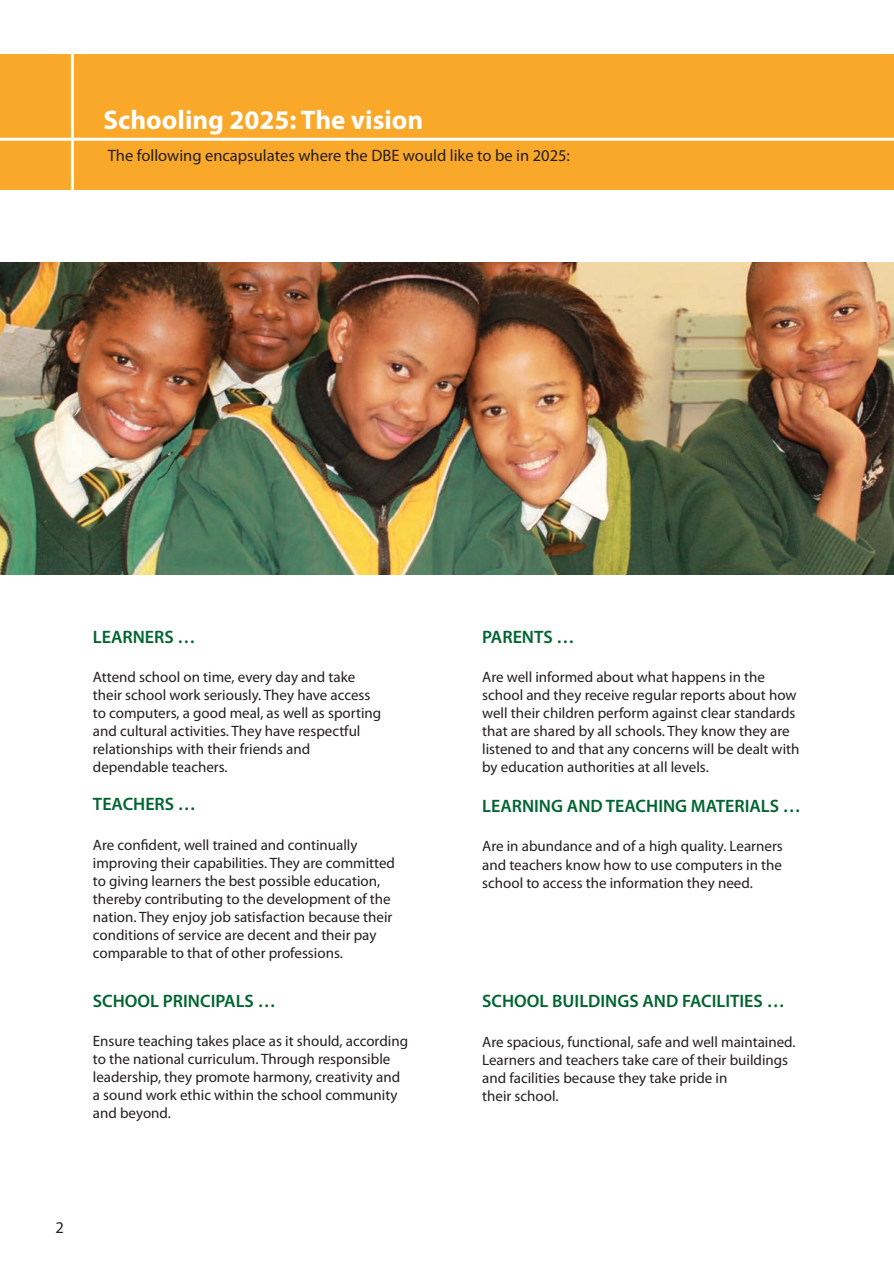
<style>
.page{position:relative;width:894px;height:1265px;background:#fff}
.page>*{position:absolute;margin:0;border:0;box-sizing:border-box;transform-origin:0 0}
.t1{font:700 27px "Myriad Pro";color:#fff}
.t2{font:600 18px "Myriad Pro";color:#006431}
.t3{font:16.5px "Myriad Pro";color:#231f20}
.t4{font:15px/18px "Myriad Pro";color:#231f20}
</style>
<div class="page">
<div style="left:0;top:54px;width:893px;height:135px;background:#faa82a"></div>
<hr style="left:0;top:138px;width:893px;height:3px;background:#fff">
<hr style="left:71px;top:30px;width:3px;height:178px;background:#fff">
<img style="left:0;top:262px;width:893px;height:312px">
<h1 class="t1" style="left:103px;top:102px;width:321px">Schooling 2025: The vision</h1>
<p class="t3" style="left:108px;top:145px;width:463px">The following encapsulates where the DBE would like to be in 2025:</p>
<p class="t2" style="left:93px;top:625px;width:104px">LEARNERS …</p>
<p class="t4" style="left:93px;top:667px;width:290px">Attend school on time, every day and take their school work seriously. They have access to computers, a good meal, as well as sporting and cultural activities. They have respectful relationships with their friends and dependable teachers.</p>
<p class="t2" style="left:93px;top:792px;width:105px">TEACHERS …</p>
<p class="t4" style="left:93px;top:835px;width:304px">Are confident, well trained and continually improving their capabilities. They are committed to giving learners the best possible education, thereby contributing to the development of the nation. They enjoy job satisfaction because their conditions of service are decent and their pay comparable to that of other professions.</p>
<p class="t2" style="left:93px;top:988px;width:184px">SCHOOL PRINCIPALS …</p>
<p class="t4" style="left:93px;top:1031px;width:316px">Ensure teaching takes place as it should, according to the national curriculum. Through responsible leadership, they promote harmony, creativity and a sound work ethic within the school community and beyond.</p>
<p class="t3" style="left:55px;top:1217px;width:10px">2</p>
<p class="t2" style="left:482px;top:625px;width:94px">PARENTS …</p>
<p class="t4" style="left:482px;top:667px;width:319px">Are well informed about what happens in the school and they receive regular reports about how well their children perform against clear standards that are shared by all schools. They know they are listened to and that any concerns will be dealt with by education authorities at all levels.</p>
<p class="t2" style="left:482px;top:794px;width:320px">LEARNING AND TEACHING MATERIALS …</p>
<p class="t4" style="left:482px;top:837px;width:302px;text-align:justify">Are in abundance and of a high quality. Learners and teachers know how to use computers in the school to access the information they need.</p>
<p class="t2" style="left:482px;top:989px;width:304px">SCHOOL BUILDINGS AND FACILITIES …</p>
<p class="t4" style="left:482px;top:1032px;width:315px">Are spacious, functional, safe and well maintained.<br>Learners and teachers take care of their buildings and facilities because they take pride in<br>their school.</p>
</div>
